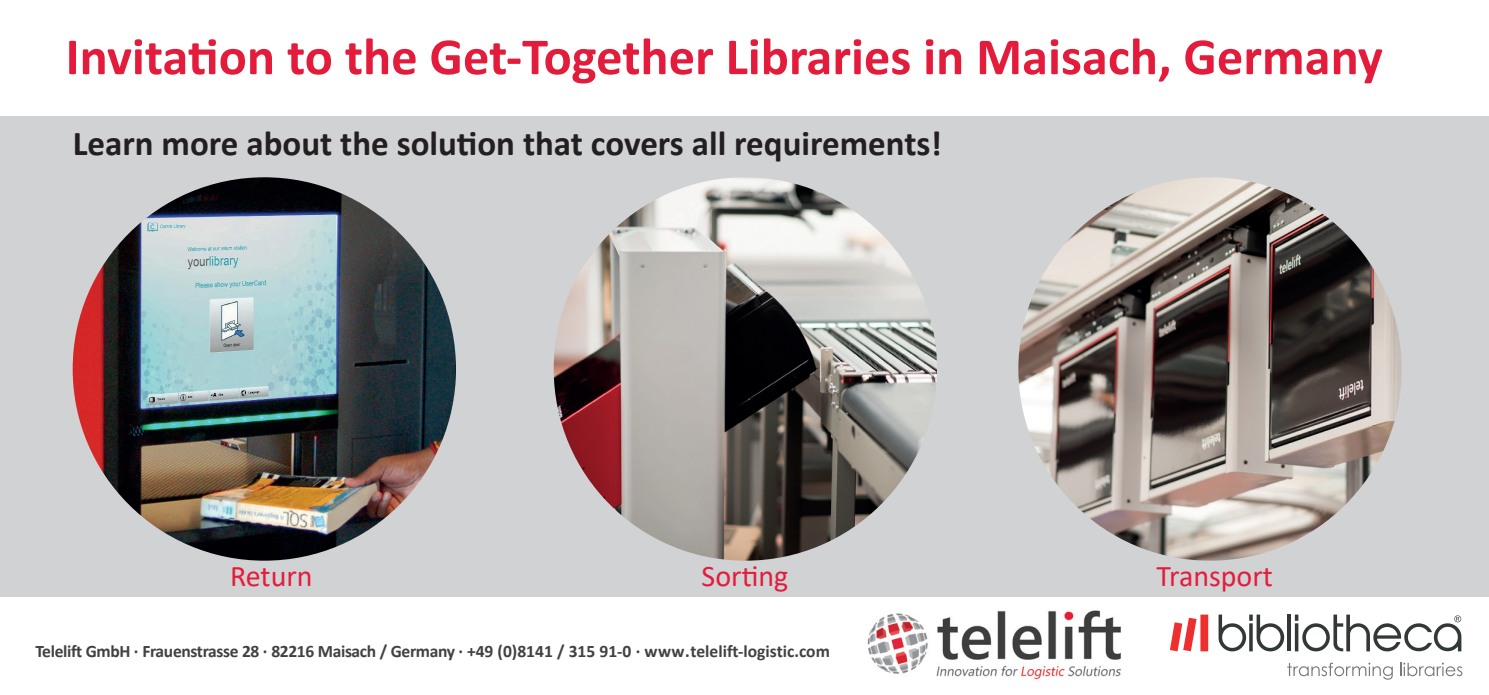
<style>
.page{position:relative;width:1489px;height:695px;background:#fff}
.page>*{position:absolute;margin:0;border:0;box-sizing:border-box;transform-origin:0 0}
.t1{font:700 52.5px "Calibri";color:#e41c3b}
.t2{font:700 35px "Calibri";color:#231f20}
.t3{font:30px "Calibri";color:#e41c3b}
.t4{font:700 17.5px "Calibri";letter-spacing:-.02em;color:#424043}
</style>
<div class="page">
<img style="left:867px;top:610px;width:254px;height:70px">
<svg style="left:1287px;top:662px;width:105px;height:17px"></svg>
<svg style="left:1400px;top:662px;width:62px;height:14px"></svg>
<svg style="left:1218px;top:614px;width:65px;height:37px"></svg>
<hr style="left:1287px;top:614px;width:3px;height:37px;background:#323738">
<svg style="left:1294px;top:614px;width:167px;height:37px"></svg>
<svg style="left:1170px;top:614px;width:38px;height:37px"></svg>
<div style="left:0;top:116px;width:1488px;height:480px;background:#d1d2d4"></div>
<img style="left:73px;top:177px;width:383px;height:383px;border-radius:192px">
<img style="left:553px;top:177px;width:384px;height:383px;border-radius:192px">
<img style="left:1018px;top:177px;width:383px;height:383px;border-radius:192px">
<h1 class="t1" style="left:66px;top:20px;width:1318px">Invitation to the Get-Together Libraries in Maisach, Germany</h1>
<h2 class="t2" style="left:73px;top:118px;width:870px">Learn more about the solution that covers all requirements!</h2>
<h3 class="t3" style="left:230px;top:555px;width:84px">Return</h3>
<h3 class="t3" style="left:701px;top:555px;width:88px">Sorting</h3>
<h3 class="t3" style="left:1156px;top:555px;width:118px">Transport</h3>
<p class="t4" style="left:35px;top:639px;width:796px">Telelift GmbH · Frauenstrasse 28 · 82216 Maisach / Germany · +49 (0)8141 / 315 91-0 · www.telelift-logistic.com</p>
</div>
